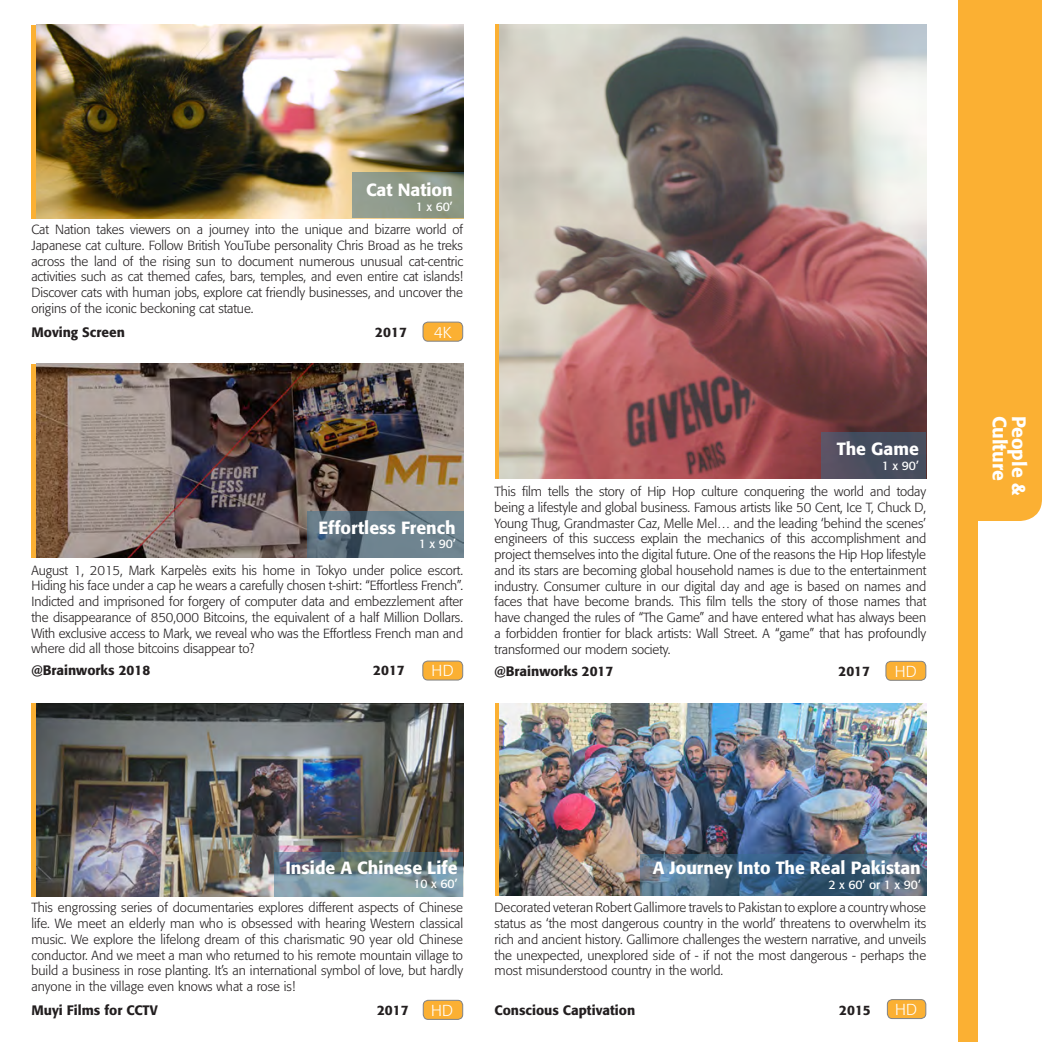
<style>
.page{position:relative;width:1042px;height:1042px;background:#fff}
.page>*{position:absolute;margin:0;border:0;box-sizing:border-box;transform-origin:0 0}
.t1{font:500 19.25px "Formata";color:#fff}
.t2{font:500 17.5px "Formata";color:#fff}
.t3{font:300 15.75px "Formata";letter-spacing:.02em;color:#fff}
.t4{font:500 13.65px "Formata";color:#231f20}
.t5{font:300 13.12px/15.8px "Formata";letter-spacing:-.005em;color:#231f20;text-align:justify}
.t6{font:12.25px "Formata";color:#fff}
</style>
<div class="page">
<div style="left:977px;top:0;width:65px;height:522px;background:#fbb033"></div>
<div style="left:957px;top:0;width:20px;height:1042px;background:#fbb033"></div>
<div style="left:993px;top:415px;width:33px;height:80px;background:#fbb033"></div>
<div style="left:31px;top:25px;width:5px;height:193px;background:#fbb033"></div>
<div style="left:31px;top:703px;width:5px;height:193px;background:#fbb033"></div>
<div style="left:31px;top:364px;width:5px;height:193px;background:#fbb033"></div>
<div style="left:494px;top:25px;width:5px;height:454px;background:#fbb033"></div>
<div style="left:494px;top:703px;width:5px;height:192px;background:#fbb033"></div>
<img style="left:36px;top:703px;width:427px;height:193px">
<img style="left:36px;top:364px;width:427px;height:193px">
<img style="left:499px;top:25px;width:427px;height:454px">
<img style="left:499px;top:703px;width:427px;height:192px">
<img style="left:36px;top:25px;width:427px;height:193px">
<div style="left:423px;top:322px;width:40px;height:19px;background:#fbb033;border-radius:5px"></div>
<div style="left:423px;top:322px;width:40px;height:20px;border:1px solid #808285;border-radius:5px"></div>
<div style="left:423px;top:1000px;width:40px;height:19px;background:#fbb033;border-radius:5px"></div>
<div style="left:423px;top:1000px;width:40px;height:20px;border:1px solid #808285;border-radius:5px"></div>
<svg style="left:307px;top:511px;width:156px;height:46px;background:#657985"></svg>
<div style="left:423px;top:661px;width:40px;height:19px;background:#fbb033;border-radius:5px"></div>
<div style="left:422px;top:661px;width:41px;height:19px;border:1px solid #808285;border-radius:5px"></div>
<div style="left:821px;top:433px;width:105px;height:46px;background:linear-gradient(to right,#565162,#404c5c)"></div>
<div style="left:886px;top:661px;width:40px;height:19px;background:#fbb033;border-radius:5px"></div>
<div style="left:885px;top:661px;width:41px;height:20px;border:1px solid #808285;border-radius:5px"></div>
<div style="left:887px;top:999px;width:39px;height:19px;background:#fbb033;border-radius:5px"></div>
<div style="left:887px;top:999px;width:39px;height:20px;border:1px solid #808285;border-radius:5px"></div>
<svg style="left:640px;top:855px;width:286px;height:41px;background:#466681"></svg>
<svg style="left:275px;top:852px;width:188px;height:44px;background:#738a93"></svg>
<svg style="left:352px;top:172px;width:111px;height:46px;background:#8e9988"></svg>
<p class="t2" style="left:366px;top:179px;width:88px">Cat Nation</p>
<p class="t6" style="left:416px;top:199px;width:38px">1 x 60’</p>
<p class="t5" style="left:31px;top:222px;width:433px">Cat Nation takes viewers on a journey into the unique and bizarre world of Japanese cat culture. Follow British YouTube personality Chris Broad as he treks across the land of the rising sun to document numerous unusual cat-centric activities such as cat themed cafes, bars, temples, and even entire cat islands!<br>Discover cats with human jobs, explore cat friendly businesses, and uncover the origins of the iconic beckoning cat statue.</p>
<p class="t4" style="left:31px;top:323px;width:95px">Moving Screen</p>
<p class="t4" style="left:375px;top:323px;width:33px">2017</p>
<p class="t3" style="left:434px;top:323px;width:20px">4K</p>
<p class="t2" style="left:318px;top:517px;width:139px">Effortless French</p>
<p class="t6" style="left:419px;top:537px;width:38px">1 x 90’</p>
<p class="t5" style="left:31px;top:562px;width:433px">August 1, 2015, Mark Karpelès exits his home in Tokyo under police escort.<br>Hiding his face under a cap he wears a carefully chosen t-shirt: “Effortless French”.<br>Indicted and imprisoned for forgery of computer data and embezzlement after the disappearance of 850,000 Bitcoins, the equivalent of a half Million Dollars.<br>With exclusive access to Mark, we reveal who was the Effortless French man and where did all those bitcoins disappear to?</p>
<p class="t4" style="left:31px;top:662px;width:120px">@Brainworks 2018</p>
<p class="t4" style="left:373px;top:662px;width:33px">2017</p>
<p class="t3" style="left:432px;top:662px;width:24px">HD</p>
<p class="t2" style="left:837px;top:438px;width:84px">The Game</p>
<p class="t6" style="left:882px;top:458px;width:38px">1 x 90’</p>
<p class="t5" style="left:494px;top:484px;width:433px">This film tells the story of Hip Hop culture conquering the world and today being a lifestyle and global business. Famous artists like 50 Cent, Ice T, Chuck D, Young Thug, Grandmaster Caz, Melle Mel… and the leading ‘behind the scenes’ engineers of this success explain the mechanics of this accomplishment and project themselves into the digital future. One of the reasons the Hip Hop lifestyle and its stars are becoming global household names is due to the entertainment industry. Consumer culture in our digital day and age is based on names and faces that have become brands. This film tells the story of those names that have changed the rules of “The Game” and have entered what has always been a forbidden frontier for black artists: Wall Street. A “game” that has profoundly transformed our modern society.</p>
<p class="t4" style="left:494px;top:663px;width:120px">@Brainworks 2017</p>
<p class="t4" style="left:838px;top:663px;width:33px">2017</p>
<p class="t3" style="left:895px;top:662px;width:24px">HD</p>
<p class="t1" style="left:1011px;top:415px;width:67px;rotate:90deg">Culture</p>
<p class="t1" style="left:1031px;top:415px;width:81px;rotate:90deg">People &amp;</p>
<p class="t2" style="left:285px;top:857px;width:174px">Inside A Chinese Life</p>
<p class="t6" style="left:413px;top:876px;width:46px">10 x 60’</p>
<p class="t2" style="left:653px;top:857px;width:269px">A Journey Into The Real Pakistan</p>
<p class="t6" style="left:828px;top:877px;width:94px">2 x 60’ or 1 x 90’</p>
<p class="t5" style="left:31px;top:900px;width:433px">This engrossing series of documentaries explores different aspects of Chinese life. We meet an elderly man who is obsessed with hearing Western classical music. We explore the lifelong dream of this charismatic 90 year old Chinese conductor. And we meet a man who returned to his remote mountain village to build a business in rose planting. It’s an international symbol of love, but hardly anyone in the village even knows what a rose is!</p>
<p class="t5" style="left:494px;top:900px;width:433px">Decorated veteran Robert Gallimore travels to Pakistan to explore a country whose status as ‘the most dangerous country in the world’ threatens to overwhelm its rich and ancient history. Gallimore challenges the western narrative, and unveils the unexpected, unexplored side of - if not the most dangerous - perhaps the most misunderstood country in the world.</p>
<p class="t4" style="left:31px;top:1002px;width:128px">Muyi Films for CCTV</p>
<p class="t4" style="left:377px;top:1002px;width:33px">2017</p>
<p class="t3" style="left:431px;top:1001px;width:24px">HD</p>
<p class="t4" style="left:494px;top:1001px;width:142px">Conscious Captivation</p>
<p class="t4" style="left:839px;top:1001px;width:33px">2015</p>
<p class="t3" style="left:895px;top:1000px;width:24px">HD</p>
</div>
